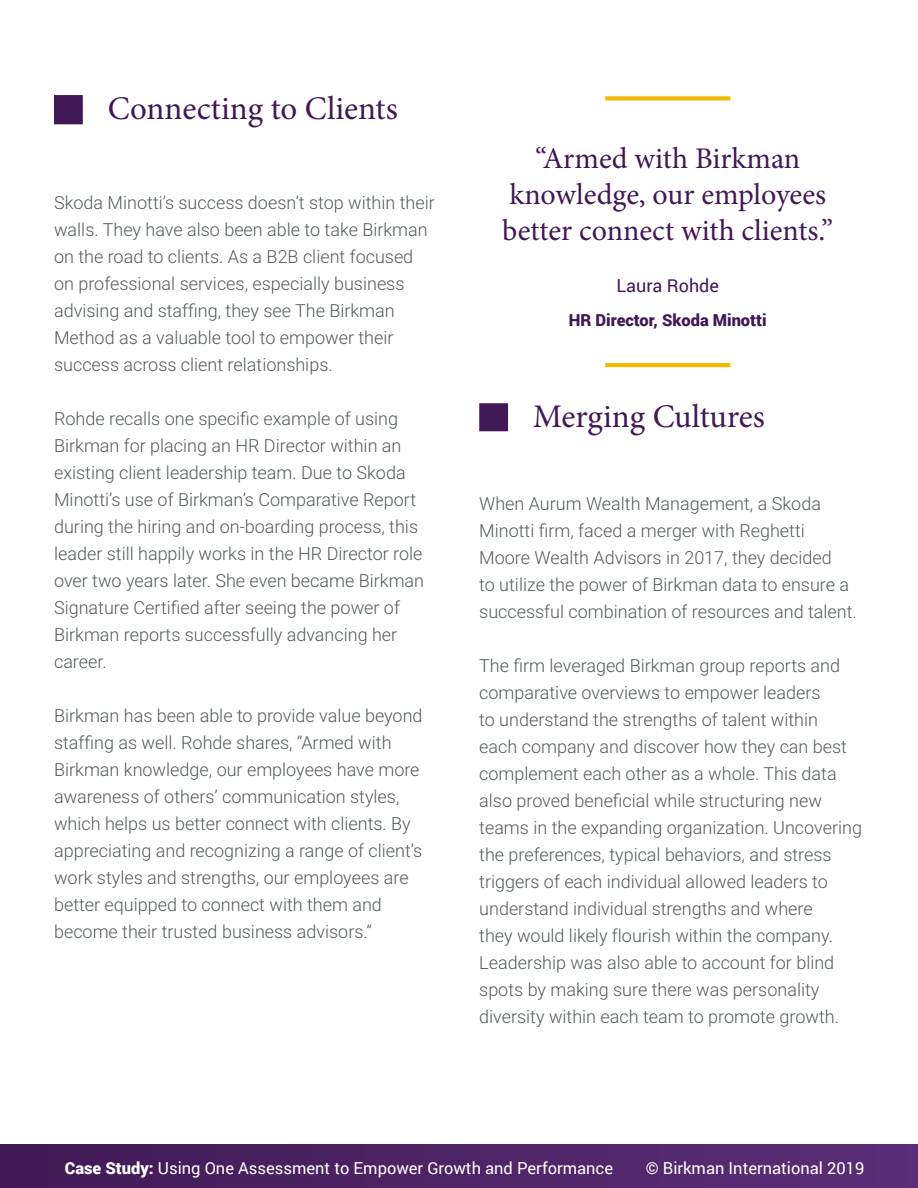
<style>
.page{position:relative;width:918px;height:1188px;background:#fff}
.page>*{position:absolute;margin:0;border:0;box-sizing:border-box;transform-origin:0 0}
.t1{font:33px "Minion Pro";color:#401856}
.t2{font:30px/36px "Minion Pro";color:#401856;text-align:center}
.t3{font:300 18px/27px "Roboto";color:#535b5d}
.t4{font:18px "Roboto";color:#401856}
.t5{font:16.5px "Roboto";color:#fff}
.t6{font:900 16.5px "Roboto";color:#401856}
.s1{font-weight:900}
</style>
<div class="page">
<div style="left:0;top:1144px;width:918px;height:44px;background:linear-gradient(to right,#411956,#5b2f76)"></div>
<div style="left:479px;top:403px;width:29px;height:28px;background:#401856;border:2px solid #401856"></div>
<hr style="left:605px;top:363px;width:125px;height:4px;background:#f2bb00">
<svg style="left:605px;top:96px;width:125px;height:4px"></svg>
<div style="left:54px;top:95px;width:29px;height:29px;background:#401856;border:2px solid #401856"></div>
<p class="t1" style="left:108px;top:86px;width:292px">Connecting to Clients</p>
<p class="t3" style="left:54px;top:188px;width:382px">Skoda Minotti’s success doesn’t stop within their walls. They have also been able to take Birkman on the road to clients. As a B2B client focused on professional services, especially business advising and staffing, they see The Birkman Method as a valuable tool to empower their success across client relationships.</p>
<p class="t3" style="left:54px;top:404px;width:372px">Rohde recalls one specific example of using Birkman for placing an HR Director within an existing client leadership team. Due to Skoda Minotti’s use of Birkman’s Comparative Report during the hiring and on-boarding process, this leader still happily works in the HR Director role over two years later. She even became Birkman Signature Certified after seeing the power of Birkman reports successfully advancing her career.</p>
<p class="t3" style="left:54px;top:701px;width:370px">Birkman has been able to provide value beyond staffing as well. Rohde shares, “Armed with Birkman knowledge, our employees have more awareness of others’ communication styles, which helps us better connect with clients. By appreciating and recognizing a range of client’s work styles and strengths, our employees are better equipped to connect with them and become their trusted business advisors.”</p>
<p class="t2" style="left:502px;top:141px;width:332px">“Armed with Birkman knowledge, our employees better connect with clients.”</p>
<p class="t4" style="left:617px;top:273px;width:104px">Laura Rohde</p>
<p class="t6" style="left:569px;top:308px;width:199px">HR Director, Skoda Minotti</p>
<p class="t1" style="left:533px;top:395px;width:234px">Merging Cultures</p>
<p class="t3" style="left:479px;top:490px;width:379px">When Aurum Wealth Management, a Skoda Minotti firm, faced a merger with Reghetti Moore Wealth Advisors in 2017, they decided<br>to utilize the power of Birkman data to ensure a successful combination of resources and talent.</p>
<p class="t3" style="left:479px;top:652px;width:384px">The firm leveraged Birkman group reports and comparative overviews to empower leaders<br>to understand the strengths of talent within<br>each company and discover how they can best complement each other as a whole. This data also proved beneficial while structuring new teams in the expanding organization. Uncovering the preferences, typical behaviors, and stress triggers of each individual allowed leaders to understand individual strengths and where<br>they would likely flourish within the company.<br>Leadership was also able to account for blind spots by making sure there was personality diversity within each team to promote growth.</p>
<p class="t5" style="left:65px;top:1156px;width:550px"><span class="s1">Case Study:</span> Using One Assessment to Empower Growth and Performance</p>
<p class="t5" style="left:646px;top:1156px;width:220px">© Birkman International 2019</p>
</div>
